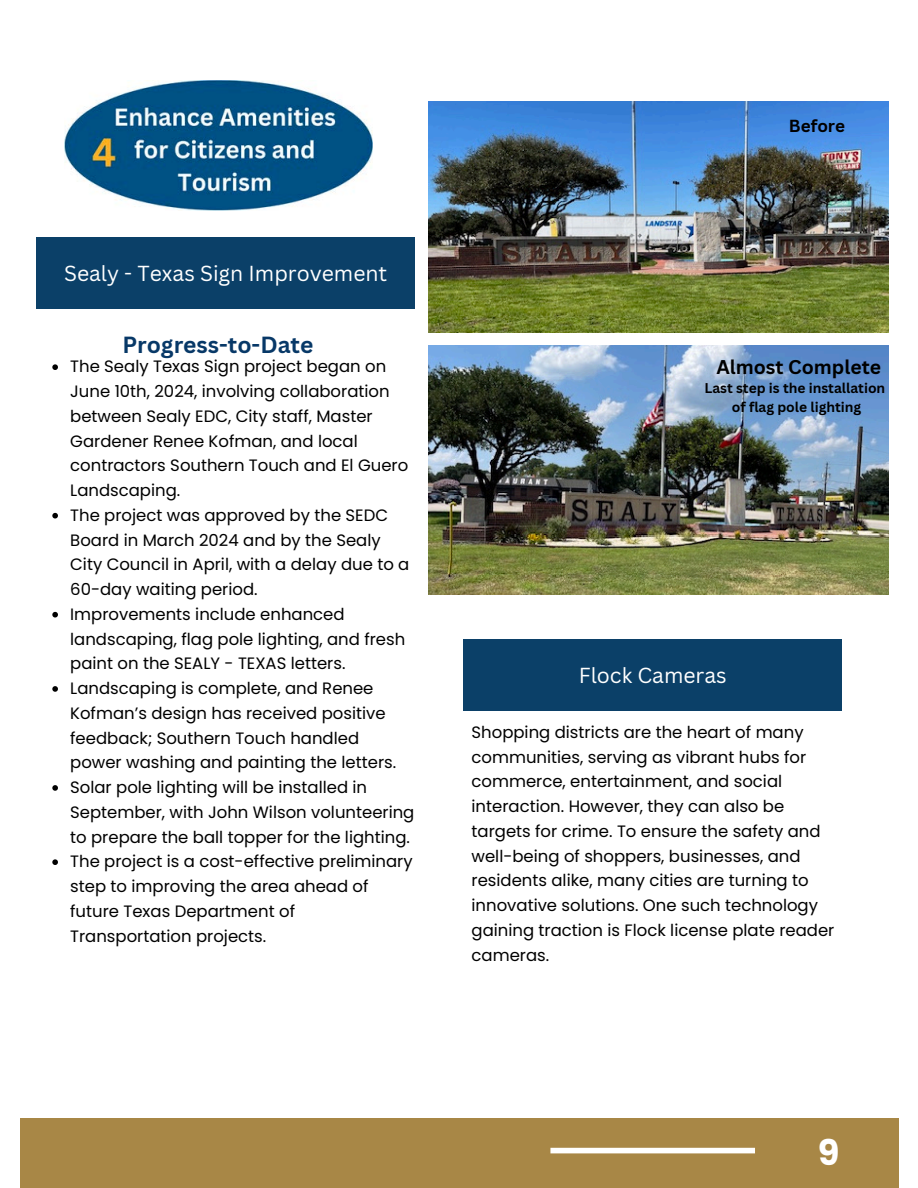
<style>
.page{position:relative;width:918px;height:1188px;background:#fff}
.page>*{position:absolute;margin:0;border:0;box-sizing:border-box;transform-origin:0 0}
.t1{font:700 35.25px "Poppins";color:#fff}
.t2{font:700 22.8px "Canva Sans";color:#073867}
.t3{font:21.15px "Canva Sans";color:#fff}
.t4{font:700 19.35px "Canva Sans";color:#000}
.t5{font:700 16.95px "Canva Sans";color:#000}
.t6{font:16.5px/24.8px "Poppins";color:#000}
.t7{font:700 13.8px "Canva Sans";color:#000}
</style>
<div class="page">
<div style="left:20px;top:1119px;width:878px;height:69px;background:#a88746"></div>
<div style="left:550px;top:1148px;width:205px;height:5px;background:#fff"></div>
<img style="left:64px;top:81px;width:308px;height:129px">
<div style="left:37px;top:237px;width:378px;height:71px;background:#0b4068"></div>
<img style="left:428px;top:102px;width:461px;height:230px">
<img style="left:428px;top:345px;width:461px;height:249px">
<svg style="left:52px;top:364px;width:6px;height:6px"></svg>
<svg style="left:52px;top:513px;width:6px;height:6px"></svg>
<svg style="left:52px;top:612px;width:6px;height:6px"></svg>
<svg style="left:52px;top:686px;width:6px;height:6px"></svg>
<svg style="left:52px;top:785px;width:6px;height:6px"></svg>
<svg style="left:52px;top:859px;width:6px;height:6px"></svg>
<div style="left:464px;top:639px;width:378px;height:71px;background:#0b4068"></div>
<p class="t3" style="left:64px;top:259px;width:325px">Sealy - Texas Sign Improvement</p>
<h4 class="t2" style="left:122px;top:328px;width:193px">Progress-to-Date</h4>
<p class="t6" style="left:70px;top:354px;width:340px">The Sealy Texas Sign project began on June 10th, 2024, involving collaboration between Sealy EDC, City staff, Master Gardener Renee Kofman, and local contractors Southern Touch and El Guero Landscaping.</p>
<h3 class="t6" style="left:70px;top:503px;width:341px">The project was approved by the SEDC Board in March 2024 and by the Sealy City Council in April, with a delay due to a 60-day waiting period.</h3>
<p class="t6" style="left:70px;top:602px;width:337px">Improvements include enhanced landscaping, flag pole lighting, and fresh paint on the SEALY - TEXAS letters.</p>
<p class="t6" style="left:70px;top:676px;width:328px">Landscaping is complete, and Renee Kofman’s design has received positive feedback; Southern Touch handled power washing and painting the letters.</p>
<h2 class="t6" style="left:70px;top:775px;width:346px">Solar pole lighting will be installed in<br>September, with John Wilson volunteering to prepare the ball topper for the lighting.</h2>
<h5 class="t6" style="left:70px;top:849px;width:344px">The project is a cost-effective preliminary step to improving the area ahead of future Texas Department of Transportation projects.</h5>
<p class="t5" style="left:789px;top:114px;width:58px">Before</p>
<p class="t4" style="left:716px;top:354px;width:166px">Almost Complete</p>
<p class="t7" style="left:705px;top:378px;width:182px">Last step is the installation</p>
<p class="t7" style="left:732px;top:397px;width:131px">of flag pole lighting</p>
<p class="t3" style="left:579px;top:660px;width:149px">Flock Cameras</p>
<p class="t6" style="left:472px;top:720px;width:364px">Shopping districts are the heart of many communities, serving as vibrant hubs for commerce, entertainment, and social interaction. However, they can also be targets for crime. To ensure the safety and well-being of shoppers, businesses, and residents alike, many cities are turning to innovative solutions. One such technology gaining traction is Flock license plate reader cameras.</p>
<p class="t1" style="left:790px;top:1129px;width:51px">89</p>
</div>
